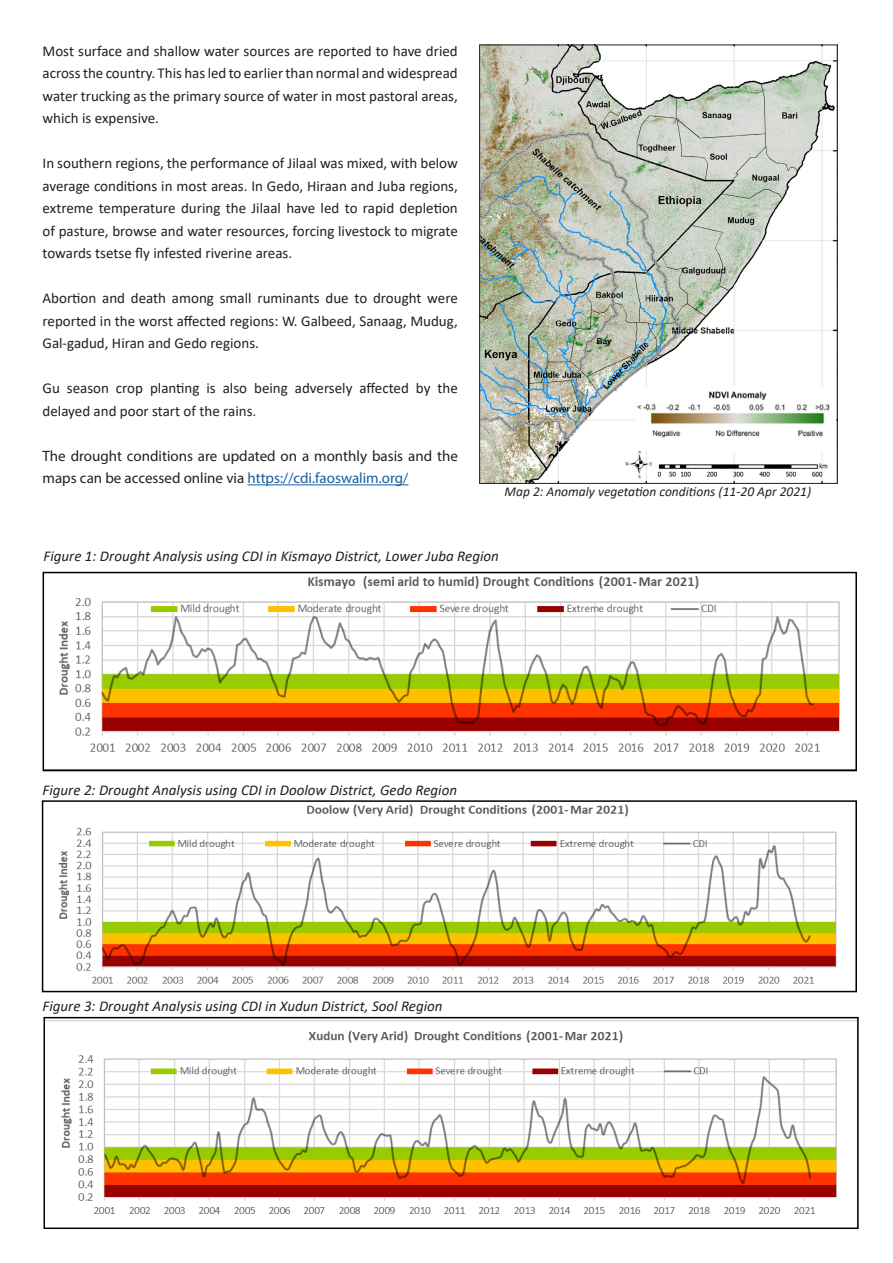
<style>
.page{position:relative;width:893px;height:1263px;background:#fff}
.page>*{position:absolute;margin:0;border:0;box-sizing:border-box;transform-origin:0 0}
.Body{font:15px/22.5px "Calibri";color:#231f20;text-align:justify}
.t1{font:italic 15px "Calibri";color:#231f20}
.Body-2{font:15px/22.5px "Myriad Pro";color:#231f20}
.t2{font:italic 13.5px "Calibri";color:#231f20}
.s1{color:#175d9e}
</style>
<div class="page">
<hr style="left:247px;top:484px;width:161px;height:1px;background:#175d9e">
<img style="left:59px;top:576px;width:781px;height:176px">
<div style="left:43px;top:572px;width:814px;height:199px;border:2px solid #000"></div>
<img style="left:47px;top:1020px;width:809px;height:194px">
<div style="left:44px;top:1017px;width:815px;height:212px;border:2px solid #000"></div>
<img style="left:58px;top:804px;width:779px;height:180px">
<div style="left:42px;top:800px;width:815px;height:192px;border:2px solid #000"></div>
<img style="left:481px;top:47px;width:355px;height:435px">
<div style="left:479px;top:45px;width:359px;height:439px;border:1px solid #231f20"></div>
<p class="Body" style="left:43px;top:39px;width:417px">Most surface and shallow water sources are reported to have dried across the country. This has led to earlier than normal and widespread water trucking as the primary source of water in most pastoral areas, which is expensive.</p>
<p class="Body" style="left:43px;top:152px;width:417px">In southern regions, the performance of Jilaal was mixed, with below average conditions in most areas. In Gedo, Hiraan and Juba regions, extreme temperature during the Jilaal have led to rapid depletion of pasture, browse and water resources, forcing livestock to migrate towards tsetse fly infested riverine areas.</p>
<p class="Body" style="left:43px;top:287px;width:417px">Abortion and death among small ruminants due to drought were reported in the worst affected regions: W. Galbeed, Sanaag, Mudug, Gal-gadud, Hiran and Gedo regions.</p>
<p class="Body" style="left:43px;top:377px;width:417px">Gu season crop planting is also being adversely affected by the delayed and poor start of the rains.</p>
<p class="Body-2" style="left:43px;top:444px;width:417px">The drought conditions are updated on a monthly basis and the maps can be accessed online via <span class="s1">https://cdi.faoswalim.org/</span></p>
<p class="t2" style="left:504px;top:483px;width:308px">Map 2: Anomaly vegetation conditions (11-20 Apr 2021)</p>
<p class="t1" style="left:44px;top:545px;width:457px">Figure 1: Drought Analysis using CDI in Kismayo District, Lower Juba Region</p>
<p class="t1" style="left:43px;top:779px;width:416px">Figure 2: Drought Analysis using CDI in Doolow District, Gedo Region</p>
<p class="t1" style="left:43px;top:995px;width:402px">Figure 3: Drought Analysis using CDI in Xudun District, Sool Region</p>
</div>
